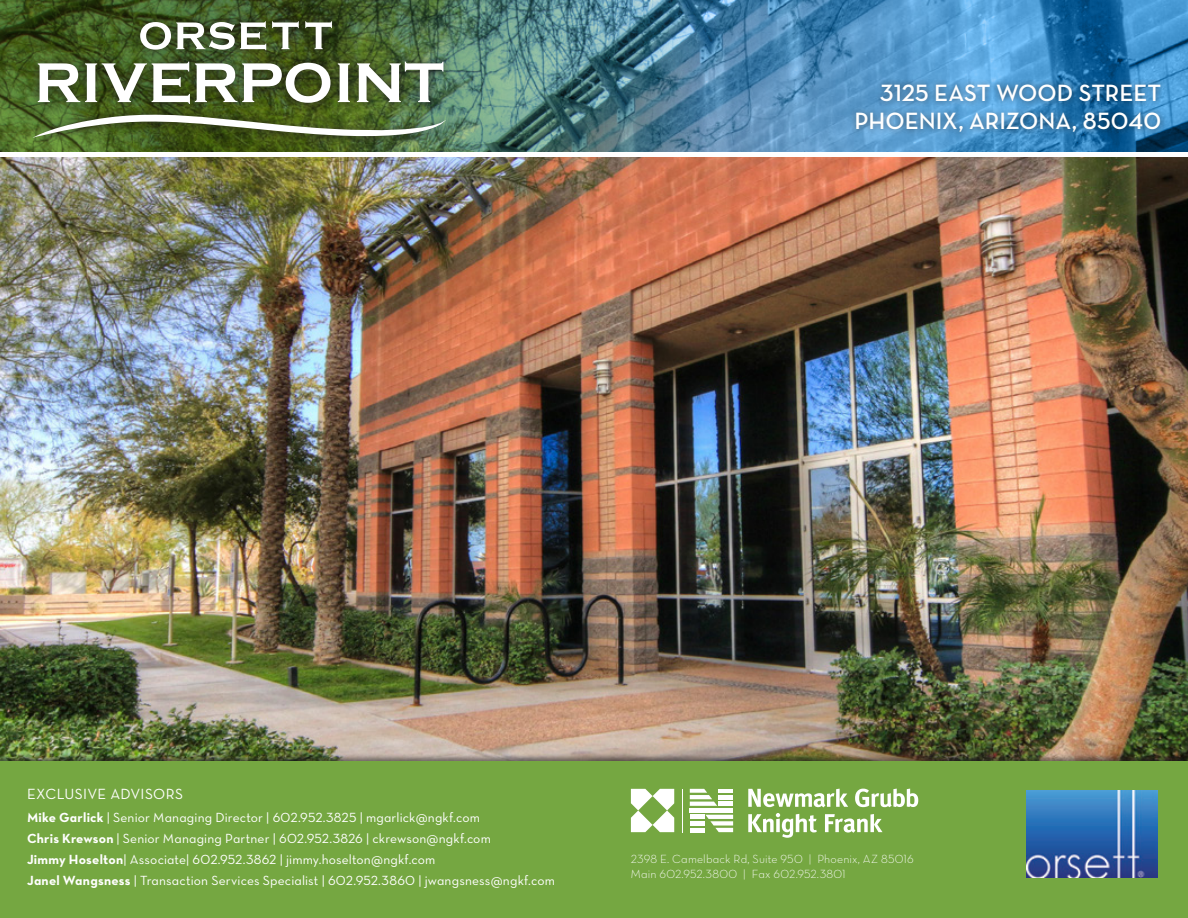
<style>
.page{position:relative;width:1188px;height:918px;background:#fff}
.page>*{position:absolute;margin:0;border:0;box-sizing:border-box;transform-origin:0 0}
.t1{font:24px "Neutra Text Demi Alt";color:#fff}
.t2{font:15px "Neutra Text";letter-spacing:.02em;color:#fff}
.t3{font:13.5px/21px "Neutra Text Book Alt";letter-spacing:.01em;color:#fff}
.t4{font:12px/15px "Neutra Text Light Alt";letter-spacing:.01em;color:#fff}
.s1{font-family:"Neutra Text Bold Alt"}
.s2{font-family:"Neutra Text"}
</style>
<div class="page">
<img style="left:0;top:151px;width:1188px;height:602px">
<svg style="left:700px;top:0;width:488px;height:151px;background:#488cbe"></svg>
<img style="left:0;top:0;width:700px;height:151px">
<div style="left:849px;top:77px;width:318px;height:61px;background:#231f20;opacity:.55"></div>
<div style="left:0;top:152px;width:1188px;height:5px;background:#fff"></div>
<div style="left:25px;top:13px;width:428px;height:133px;background:#231f20;opacity:.75"></div>
<svg style="left:32px;top:21px;width:414px;height:120px"></svg>
<div style="left:0;top:753px;width:1188px;height:165px;background:#231f20;opacity:.55"></div>
<div style="left:0;top:761px;width:1188px;height:157px;background:#75a741"></div>
<svg style="left:631px;top:789px;width:43px;height:43px"></svg>
<hr style="left:682px;top:789px;width:1px;height:43px;background:#fff">
<hr style="left:719px;top:789px;width:14px;height:4px;background:#fff">
<hr style="left:719px;top:802px;width:14px;height:4px;background:#fff">
<hr style="left:719px;top:795px;width:14px;height:4px;background:#fff">
<svg style="left:690px;top:789px;width:27px;height:17px"></svg>
<hr style="left:690px;top:815px;width:14px;height:4px;background:#fff">
<div style="left:690px;top:821px;width:14px;height:5px;background:#fff"></div>
<hr style="left:690px;top:828px;width:14px;height:4px;background:#fff">
<svg style="left:705px;top:815px;width:28px;height:17px"></svg>
<hr style="left:690px;top:808px;width:43px;height:4px;background:#fff">
<svg style="left:748px;top:813px;width:69px;height:25px"></svg>
<svg style="left:825px;top:814px;width:58px;height:19px"></svg>
<svg style="left:748px;top:789px;width:100px;height:18px"></svg>
<svg style="left:855px;top:789px;width:63px;height:18px"></svg>
<img style="left:1026px;top:790px;width:131px;height:87px">
<p class="t1" style="left:880px;top:78px;width:282px">3125 EAST WOOD STREET</p>
<p class="t1" style="left:854px;top:106px;width:308px">PHOENIX, ARIZONA, 85040</p>
<p class="t2" style="left:27px;top:785px;width:158px">EXCLUSIVE ADVISORS</p>
<p class="t3" style="left:27px;top:806px;width:530px"><span class="s1">Mike Garlick</span> <span class="s2">|</span> Senior Managing Director | 602.952.3825 | mgarlick@ngkf.com<br><span class="s1">Chris Krewson</span> | Senior Managing Partner | 602.952.3826 | ckrewson@ngkf.com<br><span class="s1">Jimmy Hoselton</span>| Associate| 602.952.3862 | jimmy.hoselton@ngkf.com<br><span class="s1">Janel Wangsness</span> | Transaction Services Specialist | 602.952.3860 | jwangsness@ngkf.com</p>
<p class="t4" style="left:631px;top:851px;width:284px">2398 E. Camelback Rd, Suite 950 | Phoenix, AZ 85016<br>Main 602.952.3800 | Fax 602.952.3801</p>
</div>
